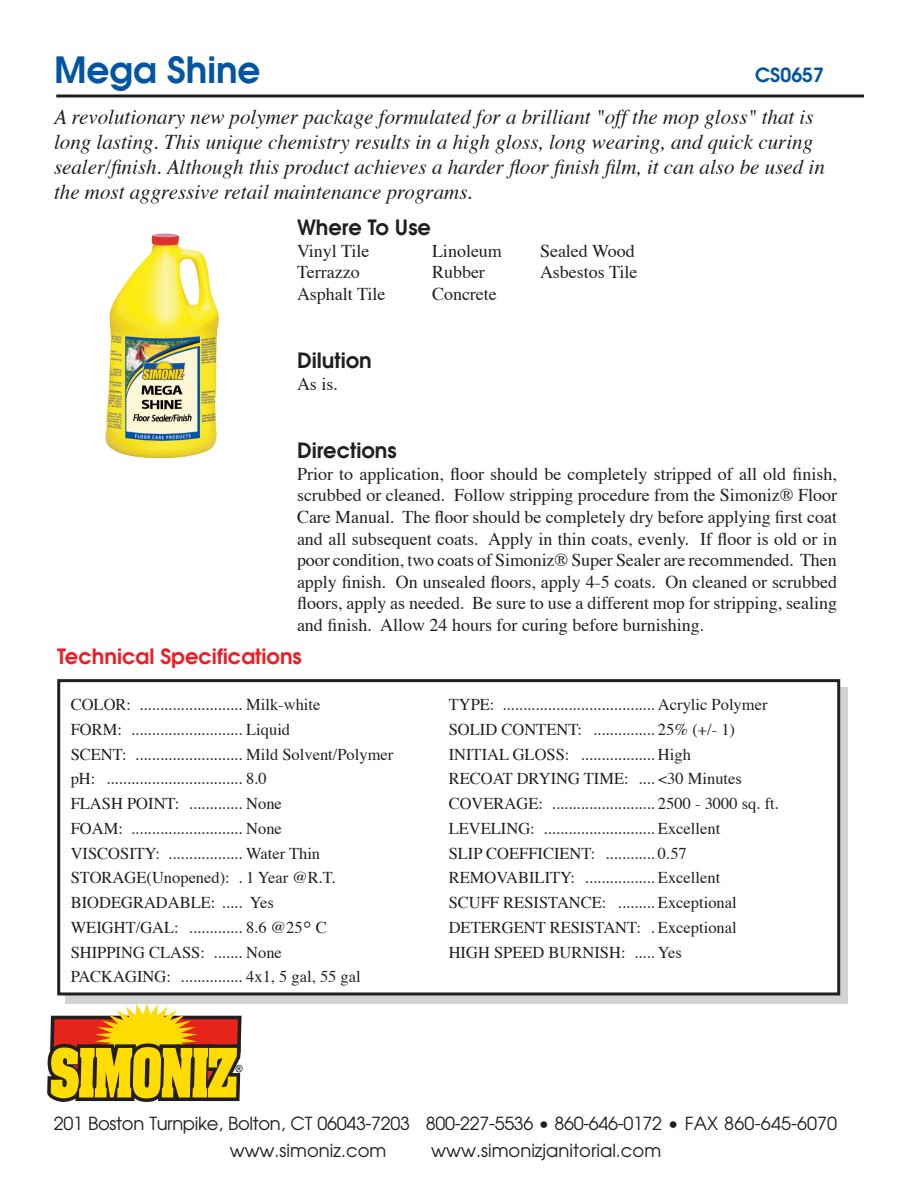
<style>
.page{position:relative;width:918px;height:1188px;background:#fff}
.page>*{position:absolute;margin:0;border:0;box-sizing:border-box;transform-origin:0 0}
.t1{font:600 36px "Avant Garde";color:#0155a2}
.t2{font:italic 21px/25.2px "Times";color:#231f20}
.t3{font:600 21px "Avant Garde";color:#231f20}
.t4{font:600 21px "Avant Garde";color:#ee1d23}
.t5{font:600 19.5px "Avant Garde";color:#0155a2}
.t6{font:18px/21.6px "Times";color:#231f20;text-align:justify}
.t7{font:18px/27px "Avant Garde";letter-spacing:-.02em;color:#231f20}
.t8{font:18px "Avant Garde";color:#231f20}
.t9{font:16.5px "Times";color:#231f20}
.s1{font-family:"Arial";font-size:25.35px}
</style>
<div class="page">
<svg style="left:47px;top:1004px;width:196px;height:98px;background:#cd9f2d"></svg>
<hr style="left:56px;top:94px;width:808px;height:3px;background:#231f20">
<div style="left:65px;top:687px;width:783px;height:317px;background:#d1d2d4"></div>
<div style="left:59px;top:681px;width:780px;height:313px;background:#fff"></div>
<div style="left:57px;top:679px;width:783px;height:316px;border:3px solid #231f20"></div>
<img style="left:105px;top:233px;width:114px;height:226px">
<p class="t1" style="left:54px;top:46px;width:208px">Mega Shine</p>
<p class="t2" style="left:54px;top:105px;width:772px">A revolutionary new polymer package formulated for a brilliant "off the mop gloss" that is long lasting. This unique chemistry results in a high gloss, long wearing, and quick curing sealer/finish. Although this product achieves a harder floor finish film, it can also be used in the most aggressive retail maintenance programs.</p>
<p class="t3" style="left:297px;top:213px;width:136px">Where To Use</p>
<p class="t6" style="left:297px;top:241px;width:74px">Vinyl Tile</p>
<p class="t6" style="left:432px;top:241px;width:72px">Linoleum</p>
<p class="t6" style="left:540px;top:241px;width:96px">Sealed Wood</p>
<p class="t6" style="left:297px;top:262px;width:64px">Terrazzo</p>
<p class="t6" style="left:432px;top:262px;width:54px">Rubber</p>
<p class="t6" style="left:540px;top:262px;width:99px">Asbestos Tile</p>
<p class="t6" style="left:297px;top:284px;width:90px">Asphalt Tile</p>
<p class="t6" style="left:432px;top:284px;width:66px">Concrete</p>
<p class="t5" style="left:755px;top:62px;width:71px">CS0657</p>
<p class="t3" style="left:297px;top:347px;width:76px">Dilution</p>
<p class="t6" style="left:297px;top:374px;width:43px">As is.</p>
<p class="t3" style="left:297px;top:437px;width:101px">Directions</p>
<p class="t6" style="left:297px;top:464px;width:542px">Prior to application, floor should be completely stripped of all old finish, scrubbed or cleaned. Follow stripping procedure from the Simoniz® Floor Care Manual. The floor should be completely dry before applying first coat and all subsequent coats. Apply in thin coats, evenly. If floor is old or in poor condition, two coats of Simoniz® Super Sealer are recommended. Then apply finish. On unsealed floors, apply 4-5 coats. On cleaned or scrubbed floors, apply as needed. Be sure to use a different mop for stripping, sealing and finish. Allow 24 hours for curing before burnishing.</p>
<p class="t4" style="left:57px;top:642px;width:246px">Technical Specifications</p>
<p class="t9" style="left:71px;top:694px;width:251px">COLOR: ......................... Milk-white</p>
<p class="t9" style="left:449px;top:694px;width:320px">TYPE: ..................................... Acrylic Polymer</p>
<p class="t9" style="left:71px;top:719px;width:221px">FORM: ........................... Liquid</p>
<p class="t9" style="left:449px;top:719px;width:288px">SOLID CONTENT: ............... 25% (+/- 1)</p>
<p class="t9" style="left:71px;top:744px;width:324px">SCENT: .......................... Mild Solvent/Polymer</p>
<p class="t9" style="left:449px;top:744px;width:244px">INITIAL GLOSS: .................. High</p>
<p class="t9" style="left:71px;top:769px;width:198px">pH: ................................. 8.0</p>
<p class="t9" style="left:449px;top:769px;width:295px">RECOAT DRYING TIME: .... &lt;30 Minutes</p>
<p class="t9" style="left:71px;top:793px;width:213px">FLASH POINT: ............. None</p>
<p class="t9" style="left:449px;top:793px;width:332px">COVERAGE: ......................... 2500 - 3000 sq. ft.</p>
<p class="t9" style="left:71px;top:818px;width:213px">FOAM: ........................... None</p>
<p class="t9" style="left:449px;top:818px;width:273px">LEVELING: ........................... Excellent</p>
<p class="t9" style="left:71px;top:843px;width:251px">VISCOSITY: .................. Water Thin</p>
<p class="t9" style="left:449px;top:843px;width:240px">SLIP COEFFICIENT: ............ 0.57</p>
<p class="t9" style="left:71px;top:868px;width:267px">STORAGE(Unopened): . 1 Year @R.T.</p>
<p class="t9" style="left:449px;top:868px;width:273px">REMOVABILITY: ................. Excellent</p>
<p class="t9" style="left:71px;top:892px;width:205px">BIODEGRADABLE: ..... Yes</p>
<p class="t9" style="left:449px;top:892px;width:290px">SCUFF RESISTANCE: ......... Exceptional</p>
<p class="t9" style="left:71px;top:917px;width:258px">WEIGHT/GAL: ............. 8.6 @25<span class="s1">◦</span> C</p>
<p class="t9" style="left:449px;top:917px;width:290px">DETERGENT RESISTANT: . Exceptional</p>
<p class="t9" style="left:71px;top:942px;width:213px">SHIPPING CLASS: ....... None</p>
<p class="t9" style="left:449px;top:942px;width:235px">HIGH SPEED BURNISH: ..... Yes</p>
<p class="t9" style="left:71px;top:967px;width:292px">PACKAGING: ............... 4x1, 5 gal, 55 gal</p>
<p class="t7" style="left:230px;top:1110px;width:609px;text-indent:-176px">201 Boston Turnpike, Bolton, CT 06043-7203 800-227-5536 • 860-646-0172 • FAX 860-645-6070 www.simoniz.com</p>
<p class="t8" style="left:431px;top:1139px;width:231px">www.simonizjanitorial.com</p>
</div>
